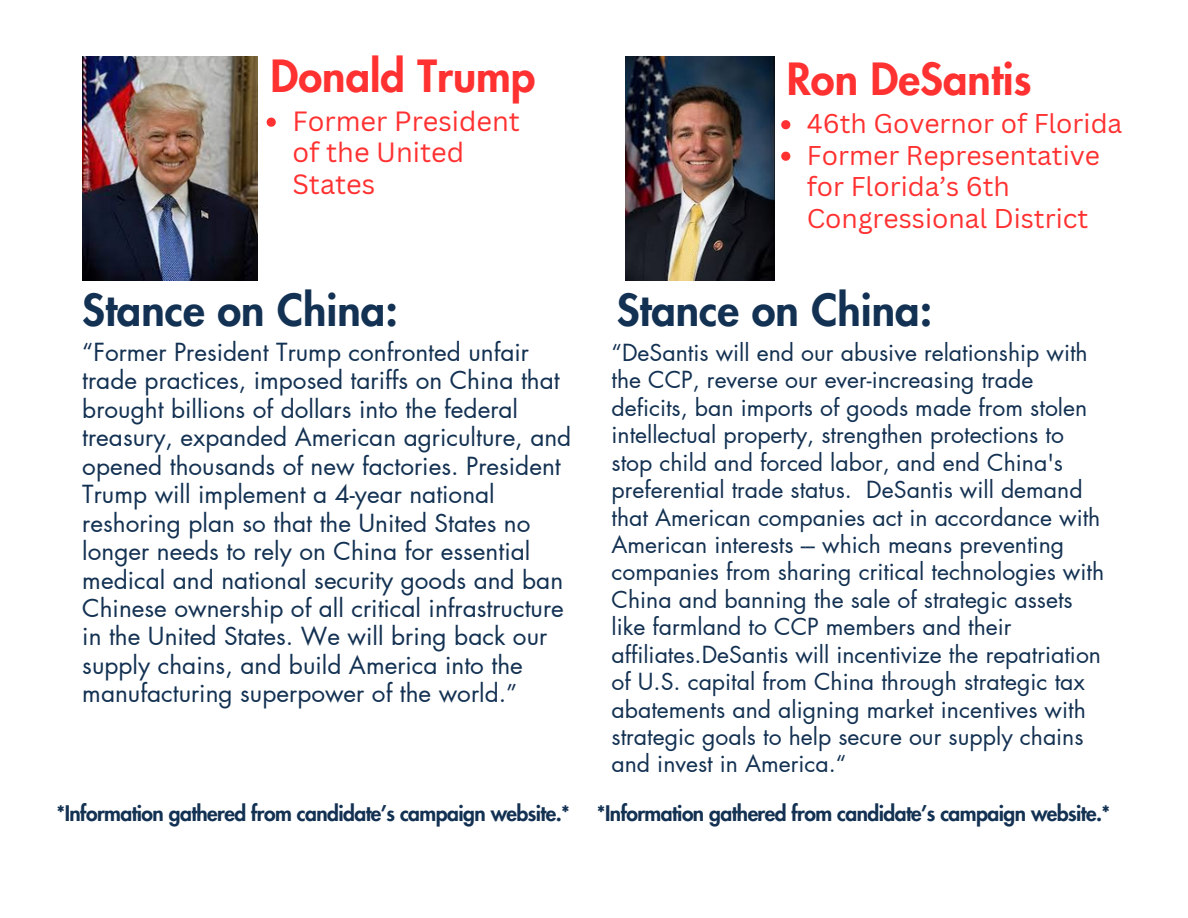
<style>
.page{position:relative;width:1188px;height:918px;background:#fff}
.page>*{position:absolute;margin:0;border:0;box-sizing:border-box;transform-origin:0 0}
.t1{font:800 43.35px "Futura LT Pro";color:#133152}
.t2{font:800 43.35px "Futura LT Pro";color:#ff3131}
.t3{font:27.15px/31.5px "Canva Sans";color:#ff3131}
.t4{font:26.4px/31.5px "Canva Sans";color:#ff3131}
.t5{font:24.45px/28.5px "Futura LT Pro";color:#133152}
.t6{font:22.95px/27.5px "Futura LT Pro";color:#133152}
.t7{font:800 21px "Futura LT Pro";letter-spacing:-.025em;color:#133152}
</style>
<div class="page">
<img style="left:82px;top:57px;width:176px;height:224px">
<img style="left:626px;top:57px;width:148px;height:224px">
<svg style="left:267px;top:118px;width:9px;height:9px"></svg>
<svg style="left:781px;top:120px;width:9px;height:9px"></svg>
<svg style="left:781px;top:152px;width:9px;height:9px"></svg>
<h2 class="t2" style="left:271px;top:57px;width:266px">Donald Trump</h2>
<h1 class="t3" style="left:292px;top:105px;width:229px">Former President of the United<br>States</h1>
<h2 class="t1" style="left:82px;top:290px;width:317px">Stance on China:</h2>
<h3 class="t5" style="left:82px;top:339px;width:491px">“Former President Trump confronted unfair trade practices, imposed tariffs on China that brought billions of dollars into the federal treasury, expanded American agriculture, and opened thousands of new factories. President Trump will implement a 4-year national reshoring plan so that the United States no longer needs to rely on China for essential medical and national security goods and ban Chinese ownership of all critical infrastructure in the United States. We will bring back our supply chains, and build America into the manufacturing superpower of the world.”</h3>
<p class="t2" style="left:787px;top:59px;width:246px">Ron DeSantis</p>
<h1 class="t4" style="left:807px;top:107px;width:317px">46th Governor of Florida</h1>
<h2 class="t4" style="left:807px;top:139px;width:295px">Former Representative for Florida’s 6th<br>Congressional District</h2>
<h2 class="t1" style="left:617px;top:290px;width:317px">Stance on China:</h2>
<h1 class="t6" style="left:612px;top:340px;width:494px">“DeSantis will end our abusive relationship with the CCP, reverse our ever-increasing trade deficits, ban imports of goods made from stolen intellectual property, strengthen protections to stop child and forced labor, and end China's preferential trade status. DeSantis will demand that American companies act in accordance with American interests --- which means preventing companies from sharing critical technologies with China and banning the sale of strategic assets like farmland to CCP members and their affiliates.DeSantis will incentivize the repatriation of U.S. capital from China through strategic tax abatements and aligning market incentives with strategic goals to help secure our supply chains and invest in America.“</h1>
<p class="t7" style="left:57px;top:803px;width:515px">*Information gathered from candidate’s campaign website.*</p>
<h3 class="t7" style="left:597px;top:803px;width:515px">*Information gathered from candidate’s campaign website.*</h3>
</div>
